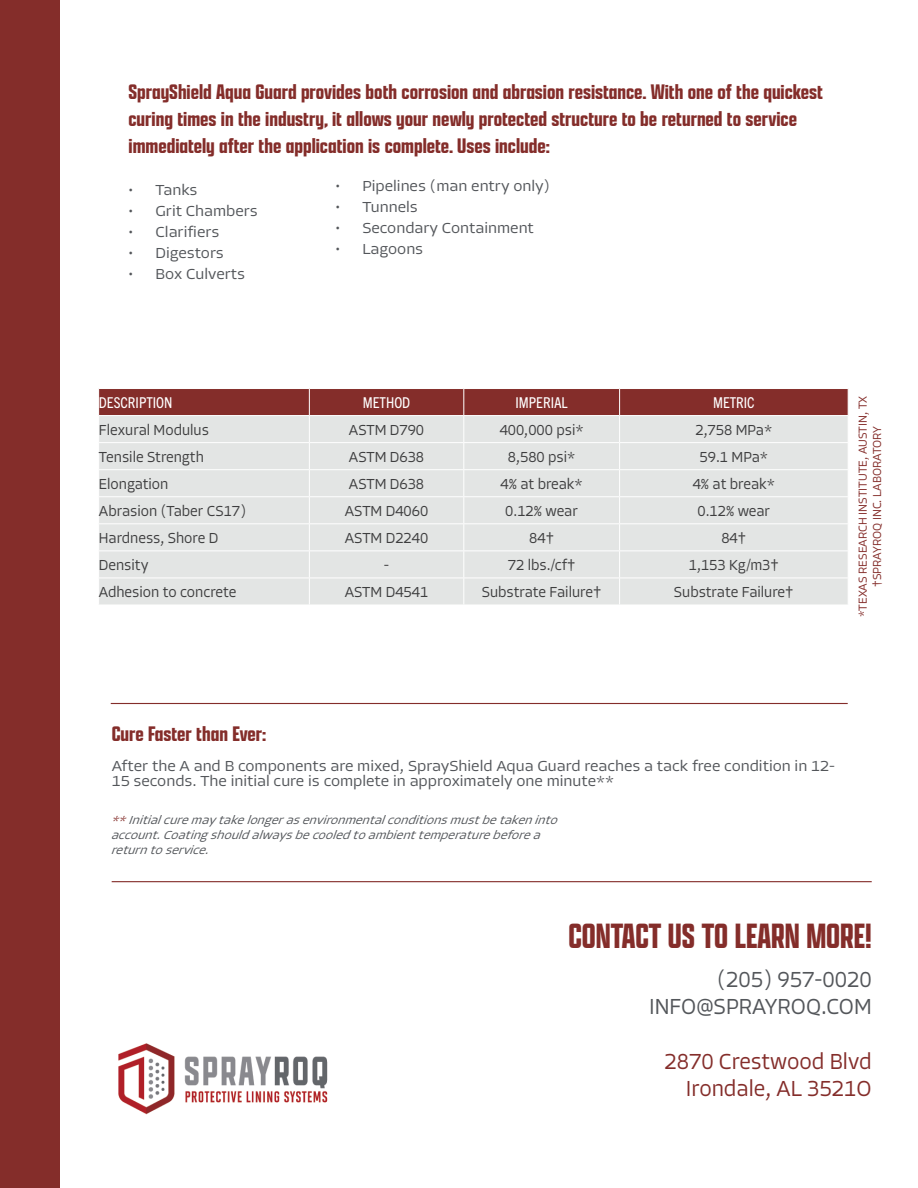
<style>
.page{position:relative;width:918px;height:1188px;background:#fff}
.page>*{position:absolute;margin:0;border:0;box-sizing:border-box;transform-origin:0 0}
.t1{font:600 37.5px "Apotek Comp";color:#842d2a}
.t2{font:600 22.5px/27px "Apotek Comp";color:#842d2a;scale:1.1 1}
.t3{font:300 22.5px/27px "Allotrope";color:#842d2a;text-align:right}
.t4{font:300 22.5px/27px "Allotrope";color:#53565a;text-align:right}
.t5{font:300 15px "Allotrope";color:#3e3e3f}
.t6{font:300 15px/15px "Allotrope";color:#53565a;scale:1.1 1}
.t7{font:condensed 15px "Trade Gothic Next LT Pro";color:#fff}
.t8{font:italic 300 12px/15px "Allotrope";color:#53565a;scale:1.1 1}
.t9{font:300 12px/14.2px "Allotrope";color:#842d2a;text-align:center}
.s1{color:#842d2a}
</style>
<div class="page">
<hr style="left:112px;top:881px;width:760px;height:1px;background:#842d2a">
<div style="left:0;top:0;width:60px;height:1188px;background:#842d2a"></div>
<img style="left:118px;top:1043px;width:210px;height:72px">
<hr style="left:111px;top:703px;width:737px;height:1px;background:#842d2a">
<svg style="left:98px;top:389px;width:751px;height:216px;background:#d8d0ce"></svg>
<p class="t2" style="left:129px;top:78px;width:633px">SprayShield Aqua Guard provides both corrosion and abrasion resistance. With one of the quickest curing times in the industry, it allows your newly protected structure to be returned to service immediately after the application is complete. Uses include:</p>
<p class="t6" style="left:129px;top:183px;width:64px">• Tanks</p>
<p class="t6" style="left:129px;top:204px;width:119px">• Grit Chambers</p>
<p class="t6" style="left:129px;top:225px;width:84px">• Clarifiers</p>
<p class="t6" style="left:129px;top:246px;width:88px">• Digestors</p>
<p class="t6" style="left:129px;top:267px;width:108px">• Box Culverts</p>
<p class="t6" style="left:335px;top:179px;width:197px">• Pipelines (man entry only)</p>
<p class="t6" style="left:335px;top:200px;width:76px">• Tunnels</p>
<p class="t6" style="left:335px;top:221px;width:182px">• Secondary Containment</p>
<p class="t6" style="left:335px;top:242px;width:81px">• Lagoons</p>
<p class="t7" style="left:99px;top:392px;width:75px">DESCRIPTION</p>
<p class="t7" style="left:363px;top:392px;width:49px">METHOD</p>
<p class="t7" style="left:516px;top:392px;width:54px">IMPERIAL</p>
<p class="t7" style="left:713px;top:392px;width:43px">METRIC</p>
<p class="t5" style="left:99px;top:420px;width:112px">Flexural Modulus</p>
<p class="t5" style="left:349px;top:420px;width:77px">ASTM D790</p>
<p class="t5" style="left:500px;top:420px;width:86px">400,000 psi*</p>
<p class="t5" style="left:695px;top:420px;width:78px">2,758 MPa*</p>
<p class="t5" style="left:99px;top:447px;width:106px">Tensile Strength</p>
<p class="t5" style="left:349px;top:447px;width:77px">ASTM D638</p>
<p class="t5" style="left:508px;top:447px;width:69px">8,580 psi*</p>
<p class="t5" style="left:700px;top:447px;width:70px">59.1 MPa*</p>
<p class="t5" style="left:99px;top:474px;width:71px">Elongation</p>
<p class="t5" style="left:349px;top:474px;width:77px">ASTM D638</p>
<p class="t5" style="left:501px;top:474px;width:84px">4% at break*</p>
<p class="t5" style="left:693px;top:474px;width:84px">4% at break*</p>
<p class="t5" style="left:99px;top:501px;width:149px">Abrasion (Taber CS17)</p>
<p class="t5" style="left:345px;top:501px;width:85px">ASTM D4060</p>
<p class="t5" style="left:505px;top:501px;width:74px">0.12% wear</p>
<p class="t5" style="left:697px;top:501px;width:74px">0.12% wear</p>
<p class="t5" style="left:99px;top:528px;width:121px">Hardness, Shore D</p>
<p class="t5" style="left:345px;top:528px;width:85px">ASTM D2240</p>
<p class="t5" style="left:529px;top:528px;width:26px">84†</p>
<p class="t5" style="left:721px;top:528px;width:26px">84†</p>
<p class="t5" style="left:99px;top:555px;width:51px">Density</p>
<p class="t5" style="left:384px;top:555px;width:7px">-</p>
<p class="t5" style="left:508px;top:555px;width:69px">72 lbs./cf†</p>
<p class="t5" style="left:689px;top:555px;width:91px">1,153 Kg/m3†</p>
<p class="t5" style="left:99px;top:582px;width:139px">Adhesion to concrete</p>
<p class="t5" style="left:345px;top:582px;width:85px">ASTM D4541</p>
<p class="t5" style="left:482px;top:582px;width:121px">Substrate Failure†</p>
<p class="t5" style="left:674px;top:582px;width:121px">Substrate Failure†</p>
<p class="t9" style="left:856px;top:617px;width:223px;rotate:-90deg">*TEXAS RESEARCH INSTITUTE, AUSTIN, TX †SPRAYROQ INC. LABORATORY</p>
<h2 class="t2" style="left:112px;top:720px;width:142px">Cure Faster than Ever:</h2>
<p class="t6" style="left:112px;top:758px;width:659px">After the A and B components are mixed, SprayShield Aqua Guard reaches a tack free condition in 12-<br>15 seconds. The initial cure is complete in approximately one minute**</p>
<p class="t8" style="left:111px;top:813px;width:412px"><span class="s1">**</span>Initialcuremaytakelongerasenvironmentalconditionsmustbetakeninto account.Coatingshouldalwaysbecooledtoambienttemperaturebeforea returntoservice.</p>
<h1 class="t1" style="left:568px;top:913px;width:305px">CONTACT US TO LEARN MORE!</h1>
<h2 class="t4" style="left:649px;top:966px;width:224px">(205) 957-0020<br>INFO@SPRAYROQ.COM</h2>
<h2 class="t3" style="left:664px;top:1048px;width:209px">2870 Crestwood Blvd<br>Irondale, AL 3521O</h2>
</div>
